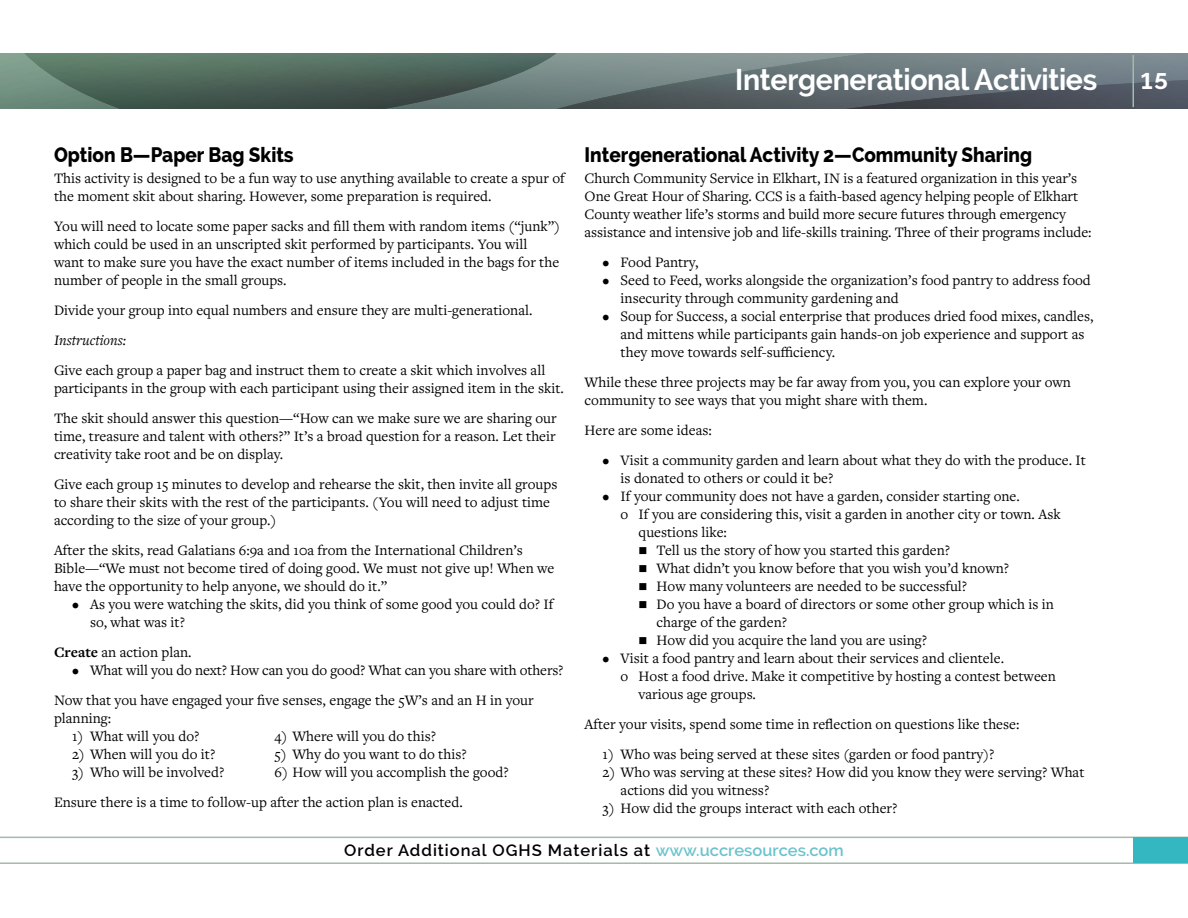
<style>
.page{position:relative;width:1188px;height:918px;background:#fff}
.page>*{position:absolute;margin:0;border:0;box-sizing:border-box;transform-origin:0 0}
.t1{font:700 30px "Raleway";letter-spacing:-.01em;color:#fff;scale:.95 1}
.t2{font:700 22.35px "Raleway";color:#fff;scale:1.09 1}
.t3{font:800 21px "Raleway";color:#000;scale:.9 1}
.t4{font:600 16.5px "Raleway";letter-spacing:.06em;color:#000}
.t5{font:15px/18px "Freight Text Pro";color:#000}
.t6{font:italic 15px "Freight Text Pro";color:#000}
.s1{font-weight:700}
.s2{color:#6bc3cc}
</style>
<div class="page">
<svg style="left:0;top:54px;width:1188px;height:55px;background:#5e6f6d"></svg>
<hr style="left:0;top:862px;width:1188px;height:2px;background:#a3bba8">
<hr style="left:0;top:837px;width:1188px;height:1px;background:#a3bba8">
<div style="left:1133px;top:837px;width:55px;height:26px;background:#35b7c2"></div>
<hr style="left:1132px;top:55px;width:2px;height:52px;background:#a3bba8">
<h1 class="t1" style="left:735px;top:62px;width:383px">Intergenerational Activities</h1>
<h2 class="t2" style="left:1141px;top:69px;width:26px">15</h2>
<h3 class="t3" style="left:54px;top:143px;width:268px">Option B—Paper Bag Skits</h3>
<p class="t5" style="left:54px;top:169px;width:512px">This activity is designed to be a fun way to use anything available to create a spur of the moment skit about sharing. However, some preparation is required.</p>
<p class="t5" style="left:54px;top:217px;width:508px">You will need to locate some paper sacks and fill them with random items (“junk”) which could be used in an unscripted skit performed by participants. You will want to make sure you have the exact number of items included in the bags for the number of people in the small groups.</p>
<p class="t5" style="left:54px;top:301px;width:480px">Divide your group into equal numbers and ensure they are multi-generational.</p>
<p class="t6" style="left:54px;top:330px;width:74px">Instructions:</p>
<p class="t5" style="left:54px;top:361px;width:512px">Give each group a paper bag and instruct them to create a skit which involves all participants in the group with each participant using their assigned item in the skit.</p>
<p class="t5" style="left:54px;top:409px;width:504px;text-align:justify">The skit should answer this question—“How can we make sure we are sharing our time, treasure and talent with others?” It’s a broad question for a reason. Let their creativity take root and be on display.</p>
<p class="t5" style="left:54px;top:475px;width:505px">Give each group 15 minutes to develop and rehearse the skit, then invite all groups to share their skits with the rest of the participants. (You will need to adjust time according to the size of your group.)</p>
<p class="t5" style="left:54px;top:541px;width:502px">After the skits, read Galatians 6:9a and 10a from the International Children’s<br>Bible—“We must not become tired of doing good. We must not give up! When we have the opportunity to help anyone, we should do it.”</p>
<p class="t5" style="left:90px;top:595px;width:465px;text-indent:-18px">• As you were watching the skits, did you think of some good you could do? If so, what was it?</p>
<p class="t5" style="left:54px;top:643px;width:139px"><span class="s1">Create</span> an action plan.</p>
<p class="t5" style="left:54px;top:655px;width:511px;line-height:30px;text-indent:18px">• What will you do next? How can you do good? What can you share with others?<br>Now that you have engaged your five senses, engage the 5W’s and an H in your</p>
<p class="t5" style="left:54px;top:709px;width:59px">planning:</p>
<p class="t5" style="left:72px;top:727px;width:129px">1) What will you do?</p>
<p class="t5" style="left:274px;top:727px;width:163px">4) Where will you do this?</p>
<p class="t5" style="left:72px;top:745px;width:145px">2) When will you do it?</p>
<p class="t5" style="left:274px;top:745px;width:194px">5) Why do you want to do this?</p>
<p class="t5" style="left:72px;top:763px;width:154px">3) Who will be involved?</p>
<p class="t5" style="left:54px;top:757px;width:456px;line-height:30px;text-indent:220px">6) How will you accomplish the good?<br>Ensure there is a time to follow-up after the action plan is enacted.</p>
<h3 class="t3" style="left:585px;top:143px;width:499px">Intergenerational Activity 2—Community Sharing</h3>
<p class="t5" style="left:585px;top:169px;width:508px">Church Community Service in Elkhart, IN is a featured organization in this year’s One Great Hour of Sharing. CCS is a faith-based agency helping people of Elkhart County weather life’s storms and build more secure futures through emergency assistance and intensive job and life-skills training. Three of their programs include:</p>
<p class="t5" style="left:603px;top:253px;width:97px">• Food Pantry,</p>
<p class="t5" style="left:621px;top:271px;width:472px;text-indent:-18px">• Seed to Feed, works alongside the organization’s food pantry to address food insecurity through community gardening and</p>
<p class="t5" style="left:621px;top:307px;width:474px;text-indent:-18px">• Soup for Success, a social enterprise that produces dried food mixes, candles, and mittens while participants gain hands-on job experience and support as they move towards self-sufficiency.</p>
<p class="t5" style="left:585px;top:373px;width:488px">While these three projects may be far away from you, you can explore your own community to see ways that you might share with them.</p>
<p class="t5" style="left:585px;top:421px;width:129px">Here are some ideas:</p>
<p class="t5" style="left:621px;top:451px;width:467px;text-indent:-18px">• Visit a community garden and learn about what they do with the produce. It is donated to others or could it be?</p>
<p class="t5" style="left:603px;top:487px;width:419px">• If your community does not have a garden, consider starting one.</p>
<p class="t5" style="left:621px;top:505px;width:442px">o If you are considering this, visit a garden in another city or town. Ask</p>
<p class="t5" style="left:639px;top:523px;width:90px">questions like:</p>
<p class="t5" style="left:639px;top:541px;width:313px">■ Tell us the story of how you started this garden?</p>
<p class="t5" style="left:639px;top:559px;width:372px">■ What didn’t you know before that you wish you’d known?</p>
<p class="t5" style="left:639px;top:577px;width:330px">■ How many volunteers are needed to be successful?</p>
<p class="t5" style="left:657px;top:595px;width:399px;text-indent:-18px">■ Do you have a board of directors or some other group which is in charge of the garden?</p>
<p class="t5" style="left:639px;top:631px;width:290px">■ How did you acquire the land you are using?</p>
<p class="t5" style="left:603px;top:649px;width:403px">• Visit a food pantry and learn about their services and clientele.</p>
<p class="t5" style="left:621px;top:667px;width:437px">o Host a food drive. Make it competitive by hosting a contest between</p>
<p class="t5" style="left:639px;top:685px;width:119px">various age groups.</p>
<p class="t5" style="left:585px;top:715px;width:436px">After your visits, spend some time in reflection on questions like these:</p>
<p class="t5" style="left:603px;top:745px;width:393px">1) Who was being served at these sites (garden or food pantry)?</p>
<p class="t5" style="left:621px;top:763px;width:465px;text-indent:-18px">2) Who was serving at these sites? How did you know they were serving? What actions did you witness?</p>
<p class="t5" style="left:603px;top:799px;width:296px">3) How did the groups interact with each other?</p>
<p class="t4" style="left:344px;top:841px;width:501px">Order Additional OGHS Materials at <span class="s2">www.uccresources.com</span></p>
</div>
